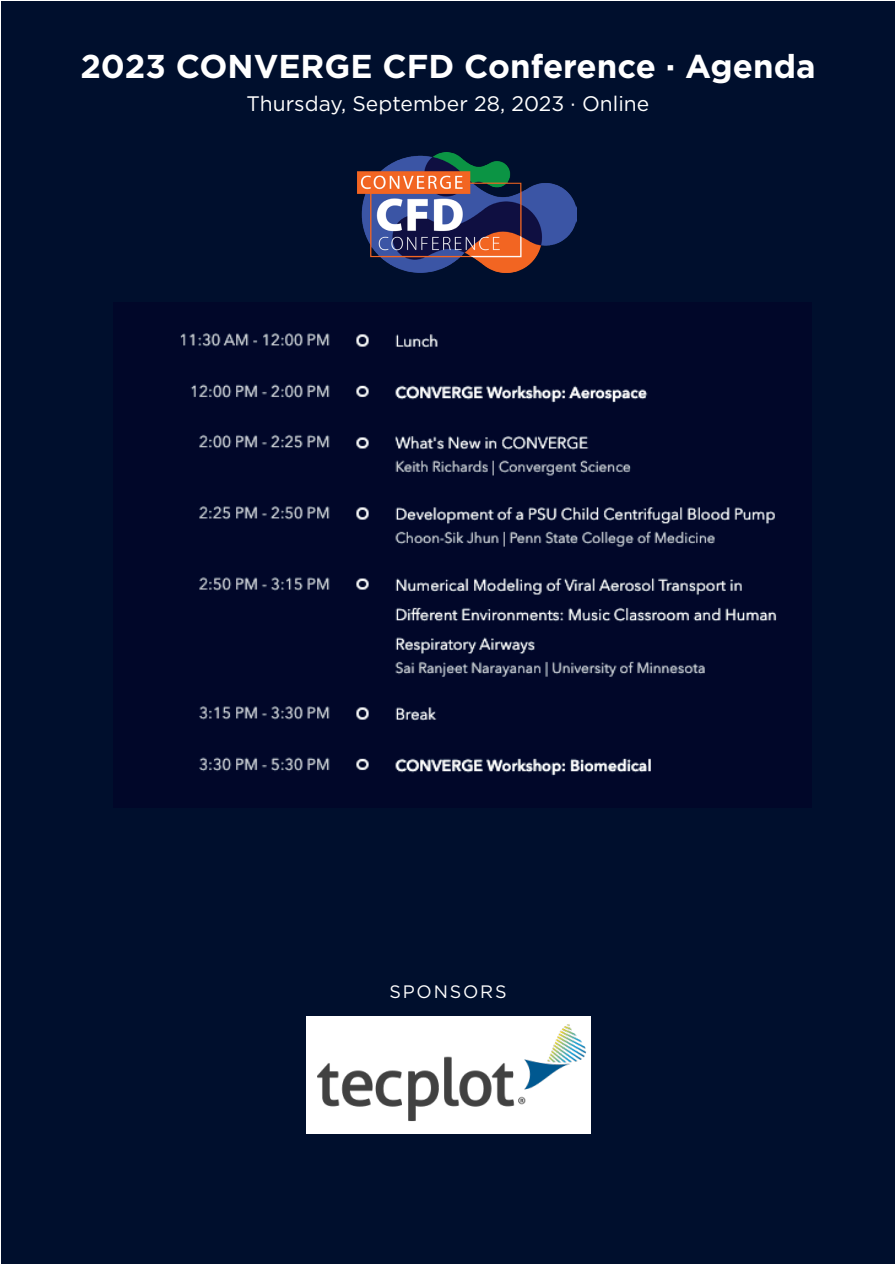
<style>
.page{position:relative;width:896px;height:1265px;background:#fff}
.page>*{position:absolute;margin:0;border:0;box-sizing:border-box;transform-origin:0 0}
.t1{font:700 33px "Gotham";color:#fff}
.t2{font:21px "Gotham";color:#fff}
.t3{font:18px "Gotham";letter-spacing:.1em;color:#fff}
</style>
<div class="page">
<div style="left:1px;top:1px;width:893px;height:1263px;background:#000f2d"></div>
<img style="left:180px;top:333px;width:597px;height:443px">
<img style="left:357px;top:152px;width:219px;height:121px">
<div style="left:305px;top:1016px;width:285px;height:118px;background:#fff"></div>
<img style="left:317px;top:1024px;width:269px;height:98px">
<p class="t1" style="left:80px;top:45px;width:736px">2023 CONVERGE CFD Conference · Agenda</p>
<p class="t2" style="left:246px;top:91px;width:404px">Thursday, September 28, 2023 · Online</p>
<p class="t3" style="left:389px;top:980px;width:119px">SPONSORS</p>
</div>
